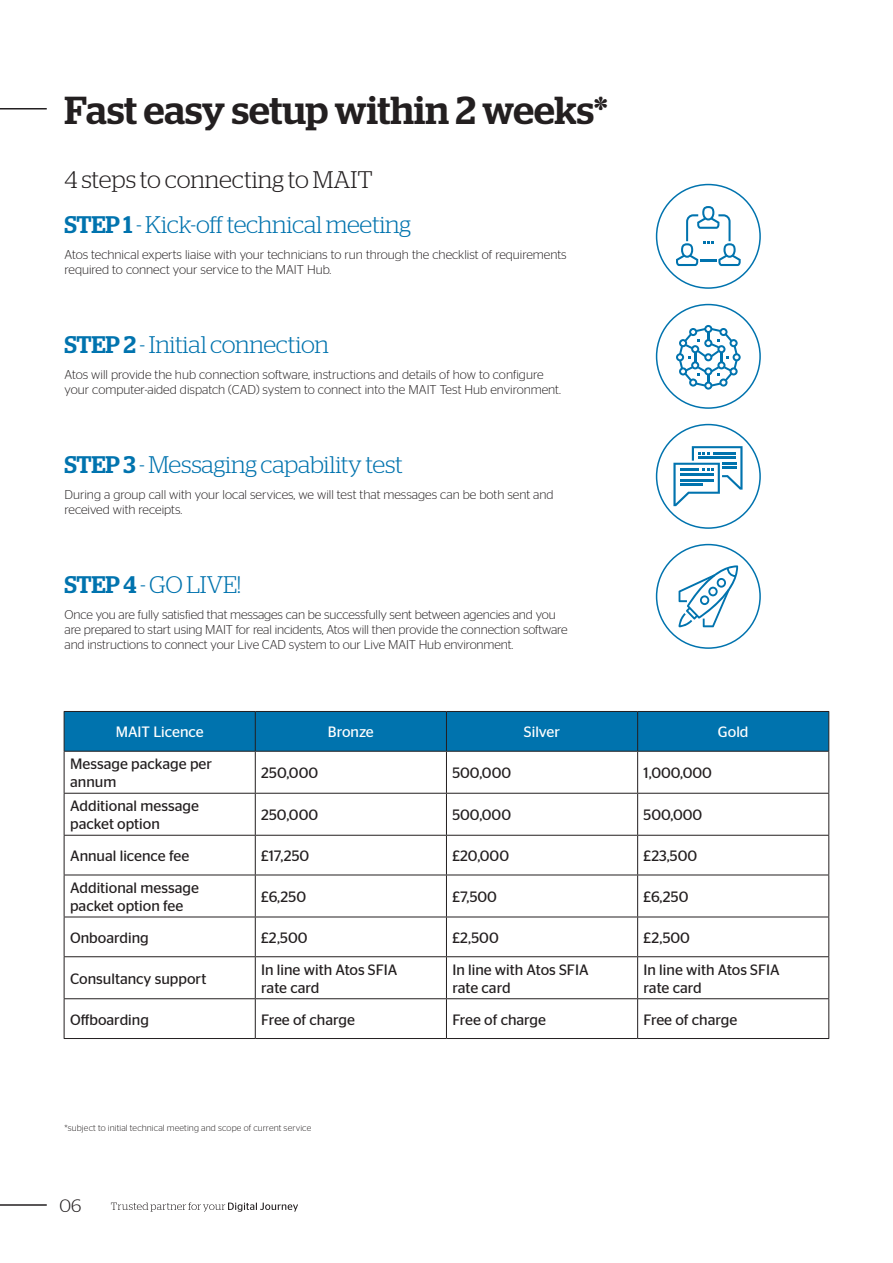
<style>
.page{position:relative;width:893px;height:1263px;background:#fff}
.page>*{position:absolute;margin:0;border:0;box-sizing:border-box;transform-origin:0 0}
.t1{font:500 39px "Stag";color:#231f20}
.t2{font:300 24px/45.3px "Stag";letter-spacing:-.01em;color:#0073ae}
.t3{font:300 18px "Stag";color:#231f20}
.t4{font:15px/18px "Stag Sans";color:#231f20}
.t5{font:15px "Stag Sans";color:#fff}
.t6{font:300 12.75px/15px "Stag Sans";color:#231f20}
.t7{font:300 9px "Stag Sans";letter-spacing:.015em;color:#231f20}
.s1{color:#231f20}
.s2{font-weight:500}
</style>
<div class="page">
<div style="left:656px;top:184px;width:105px;height:105px;border:2px solid #0073ae;border-radius:50%"></div>
<div style="left:656px;top:424px;width:105px;height:105px;border:2px solid #0073ae;border-radius:50%"></div>
<div style="left:656px;top:304px;width:105px;height:105px;border:2px solid #0073ae;border-radius:50%"></div>
<div style="left:656px;top:544px;width:105px;height:105px;border:2px solid #0073ae;border-radius:50%"></div>
<div style="left:65px;top:712px;width:763px;height:39px;background:#0073ae"></div>
<hr style="left:64px;top:711px;width:191px;height:1px;background:#231f20">
<hr style="left:64px;top:712px;width:1px;height:39px;background:#231f20">
<hr style="left:255px;top:711px;width:191px;height:1px;background:#231f20">
<hr style="left:255px;top:712px;width:1px;height:39px;background:#231f20">
<hr style="left:446px;top:711px;width:192px;height:1px;background:#231f20">
<hr style="left:446px;top:712px;width:1px;height:39px;background:#231f20">
<hr style="left:638px;top:711px;width:191px;height:1px;background:#231f20">
<hr style="left:637px;top:712px;width:1px;height:39px;background:#231f20">
<hr style="left:828px;top:712px;width:1px;height:39px;background:#231f20">
<hr style="left:64px;top:751px;width:191px;height:1px;background:#231f20">
<hr style="left:64px;top:752px;width:1px;height:41px;background:#231f20">
<hr style="left:255px;top:751px;width:191px;height:1px;background:#231f20">
<hr style="left:255px;top:752px;width:1px;height:41px;background:#231f20">
<hr style="left:446px;top:751px;width:192px;height:1px;background:#231f20">
<hr style="left:446px;top:752px;width:1px;height:41px;background:#231f20">
<hr style="left:638px;top:751px;width:191px;height:1px;background:#231f20">
<hr style="left:637px;top:752px;width:1px;height:41px;background:#231f20">
<hr style="left:828px;top:752px;width:1px;height:41px;background:#231f20">
<hr style="left:64px;top:793px;width:191px;height:1px;background:#231f20">
<hr style="left:64px;top:794px;width:1px;height:41px;background:#231f20">
<hr style="left:255px;top:793px;width:191px;height:1px;background:#231f20">
<hr style="left:255px;top:794px;width:1px;height:41px;background:#231f20">
<hr style="left:446px;top:793px;width:192px;height:1px;background:#231f20">
<hr style="left:446px;top:794px;width:1px;height:41px;background:#231f20">
<hr style="left:638px;top:793px;width:191px;height:1px;background:#231f20">
<hr style="left:637px;top:794px;width:1px;height:41px;background:#231f20">
<hr style="left:828px;top:794px;width:1px;height:41px;background:#231f20">
<hr style="left:64px;top:835px;width:191px;height:1px;background:#231f20">
<hr style="left:64px;top:836px;width:1px;height:39px;background:#231f20">
<hr style="left:255px;top:835px;width:191px;height:1px;background:#231f20">
<hr style="left:255px;top:836px;width:1px;height:39px;background:#231f20">
<hr style="left:446px;top:835px;width:192px;height:1px;background:#231f20">
<hr style="left:446px;top:836px;width:1px;height:39px;background:#231f20">
<hr style="left:638px;top:835px;width:191px;height:1px;background:#231f20">
<hr style="left:637px;top:836px;width:1px;height:39px;background:#231f20">
<hr style="left:828px;top:836px;width:1px;height:39px;background:#231f20">
<hr style="left:64px;top:875px;width:191px;height:1px;background:#231f20">
<hr style="left:64px;top:875px;width:1px;height:42px;background:#231f20">
<hr style="left:255px;top:875px;width:191px;height:1px;background:#231f20">
<hr style="left:255px;top:875px;width:1px;height:42px;background:#231f20">
<hr style="left:446px;top:875px;width:192px;height:1px;background:#231f20">
<hr style="left:446px;top:875px;width:1px;height:42px;background:#231f20">
<hr style="left:638px;top:875px;width:191px;height:1px;background:#231f20">
<hr style="left:637px;top:875px;width:1px;height:42px;background:#231f20">
<hr style="left:828px;top:875px;width:1px;height:42px;background:#231f20">
<hr style="left:64px;top:917px;width:191px;height:1px;background:#231f20">
<hr style="left:64px;top:917px;width:1px;height:39px;background:#231f20">
<hr style="left:255px;top:917px;width:191px;height:1px;background:#231f20">
<hr style="left:255px;top:917px;width:1px;height:39px;background:#231f20">
<hr style="left:446px;top:917px;width:192px;height:1px;background:#231f20">
<hr style="left:446px;top:917px;width:1px;height:39px;background:#231f20">
<hr style="left:638px;top:917px;width:191px;height:1px;background:#231f20">
<hr style="left:637px;top:917px;width:1px;height:39px;background:#231f20">
<hr style="left:828px;top:917px;width:1px;height:39px;background:#231f20">
<hr style="left:64px;top:956px;width:191px;height:1px;background:#231f20">
<hr style="left:64px;top:957px;width:1px;height:41px;background:#231f20">
<hr style="left:255px;top:956px;width:191px;height:1px;background:#231f20">
<hr style="left:255px;top:957px;width:1px;height:41px;background:#231f20">
<hr style="left:446px;top:956px;width:192px;height:1px;background:#231f20">
<hr style="left:446px;top:957px;width:1px;height:41px;background:#231f20">
<hr style="left:638px;top:956px;width:191px;height:1px;background:#231f20">
<hr style="left:637px;top:957px;width:1px;height:41px;background:#231f20">
<hr style="left:828px;top:957px;width:1px;height:41px;background:#231f20">
<hr style="left:64px;top:998px;width:191px;height:1px;background:#231f20">
<hr style="left:64px;top:999px;width:1px;height:39px;background:#231f20">
<hr style="left:255px;top:998px;width:191px;height:1px;background:#231f20">
<hr style="left:255px;top:999px;width:1px;height:39px;background:#231f20">
<hr style="left:446px;top:998px;width:192px;height:1px;background:#231f20">
<hr style="left:446px;top:999px;width:1px;height:39px;background:#231f20">
<hr style="left:638px;top:998px;width:191px;height:1px;background:#231f20">
<hr style="left:637px;top:999px;width:1px;height:39px;background:#231f20">
<hr style="left:828px;top:999px;width:1px;height:39px;background:#231f20">
<hr style="left:64px;top:1038px;width:191px;height:1px;background:#231f20">
<hr style="left:255px;top:1038px;width:191px;height:1px;background:#231f20">
<hr style="left:446px;top:1038px;width:192px;height:1px;background:#231f20">
<hr style="left:638px;top:1038px;width:191px;height:1px;background:#231f20">
<svg style="left:676px;top:206px;width:65px;height:60px"></svg>
<svg style="left:676px;top:325px;width:65px;height:65px"></svg>
<svg style="left:673px;top:446px;width:69px;height:60px"></svg>
<hr style="left:698px;top:456px;width:38px;height:3px;background:#0073ae">
<hr style="left:713px;top:452px;width:23px;height:2px;background:#0073ae">
<hr style="left:680px;top:483px;width:23px;height:2px;background:#0073ae">
<hr style="left:680px;top:479px;width:33px;height:2px;background:#0073ae">
<svg style="left:679px;top:565px;width:59px;height:62px"></svg>
<hr style="left:0;top:1204px;width:47px;height:2px;background:#231f20">
<svg style="left:111px;top:1202px;width:187px;height:10px"></svg>
<hr style="left:0;top:108px;width:47px;height:2px;background:#231f20">
<h1 class="t1" style="left:65px;top:87px;width:545px">Fast easy setup within 2 weeks*</h1>
<h2 class="t2" style="left:65px;top:156px;width:348px"><span class="s1">4 steps to connecting to MAIT<br></span><span class="s2">STEP 1</span> - Kick-off technical meeting</h2>
<p class="t6" style="left:65px;top:247px;width:504px">Atos technical experts liaise with your technicians to run through the checklist of requirements required to connect your service to the MAIT Hub.</p>
<h2 class="t2" style="left:65px;top:322px;width:266px"><span class="s2">STEP 2</span> - Initial connection</h2>
<p class="t6" style="left:65px;top:367px;width:498px">Atos will provide the hub connection software, instructions and details of how to configure your computer-aided dispatch (CAD) system to connect into the MAIT Test Hub environment.</p>
<h2 class="t2" style="left:65px;top:442px;width:340px"><span class="s2">STEP 3</span> - Messaging capability test</h2>
<p class="t6" style="left:65px;top:487px;width:491px">During a group call with your local services, we will test that messages can be both sent and received with receipts.</p>
<h2 class="t2" style="left:65px;top:562px;width:178px"><span class="s2">STEP 4</span> - GO LIVE!</h2>
<p class="t6" style="left:65px;top:607px;width:505px">Once you are fully satisfied that messages can be successfully sent between agencies and you are prepared to start using MAIT for real incidents, Atos will then provide the connection software and instructions to connect your Live CAD system to our Live MAIT Hub environment.</p>
<p class="t5" style="left:116px;top:724px;width:90px">MAIT Licence</p>
<p class="t5" style="left:328px;top:724px;width:47px">Bronze</p>
<p class="t5" style="left:524px;top:724px;width:38px">Silver</p>
<p class="t5" style="left:718px;top:724px;width:32px">Gold</p>
<p class="t4" style="left:70px;top:755px;width:143px">Message package per annum</p>
<p class="t4" style="left:261px;top:764px;width:58px">250,000</p>
<p class="t4" style="left:452px;top:764px;width:60px">500,000</p>
<p class="t4" style="left:644px;top:764px;width:70px">1,000,000</p>
<p class="t4" style="left:70px;top:797px;width:130px">Additional message packet option</p>
<p class="t4" style="left:261px;top:806px;width:58px">250,000</p>
<p class="t4" style="left:452px;top:806px;width:60px">500,000</p>
<p class="t4" style="left:644px;top:806px;width:60px">500,000</p>
<p class="t4" style="left:70px;top:847px;width:121px">Annual licence fee</p>
<p class="t4" style="left:261px;top:847px;width:49px">£17,250</p>
<p class="t4" style="left:452px;top:847px;width:58px">£20,000</p>
<p class="t4" style="left:644px;top:847px;width:55px">£23,500</p>
<p class="t4" style="left:70px;top:879px;width:130px">Additional message packet option fee</p>
<p class="t4" style="left:261px;top:888px;width:46px">£6,250</p>
<p class="t4" style="left:452px;top:888px;width:46px">£7,500</p>
<p class="t4" style="left:644px;top:888px;width:46px">£6,250</p>
<p class="t4" style="left:70px;top:928px;width:80px">Onboarding</p>
<p class="t4" style="left:261px;top:928px;width:48px">£2,500</p>
<p class="t4" style="left:452px;top:928px;width:48px">£2,500</p>
<p class="t4" style="left:644px;top:928px;width:48px">£2,500</p>
<p class="t4" style="left:70px;top:969px;width:138px">Consultancy support</p>
<p class="t4" style="left:261px;top:960px;width:138px">In line with Atos SFIA rate card</p>
<p class="t4" style="left:452px;top:960px;width:138px">In line with Atos SFIA rate card</p>
<p class="t4" style="left:644px;top:960px;width:138px">In line with Atos SFIA rate card</p>
<p class="t4" style="left:70px;top:1010px;width:80px">Offboarding</p>
<p class="t4" style="left:261px;top:1010px;width:95px">Free of charge</p>
<p class="t4" style="left:452px;top:1010px;width:95px">Free of charge</p>
<p class="t4" style="left:644px;top:1010px;width:95px">Free of charge</p>
<p class="t7" style="left:65px;top:1123px;width:248px">*subject to initial technical meeting and scope of current service</p>
<h3 class="t3" style="left:60px;top:1196px;width:24px">06</h3>
</div>
